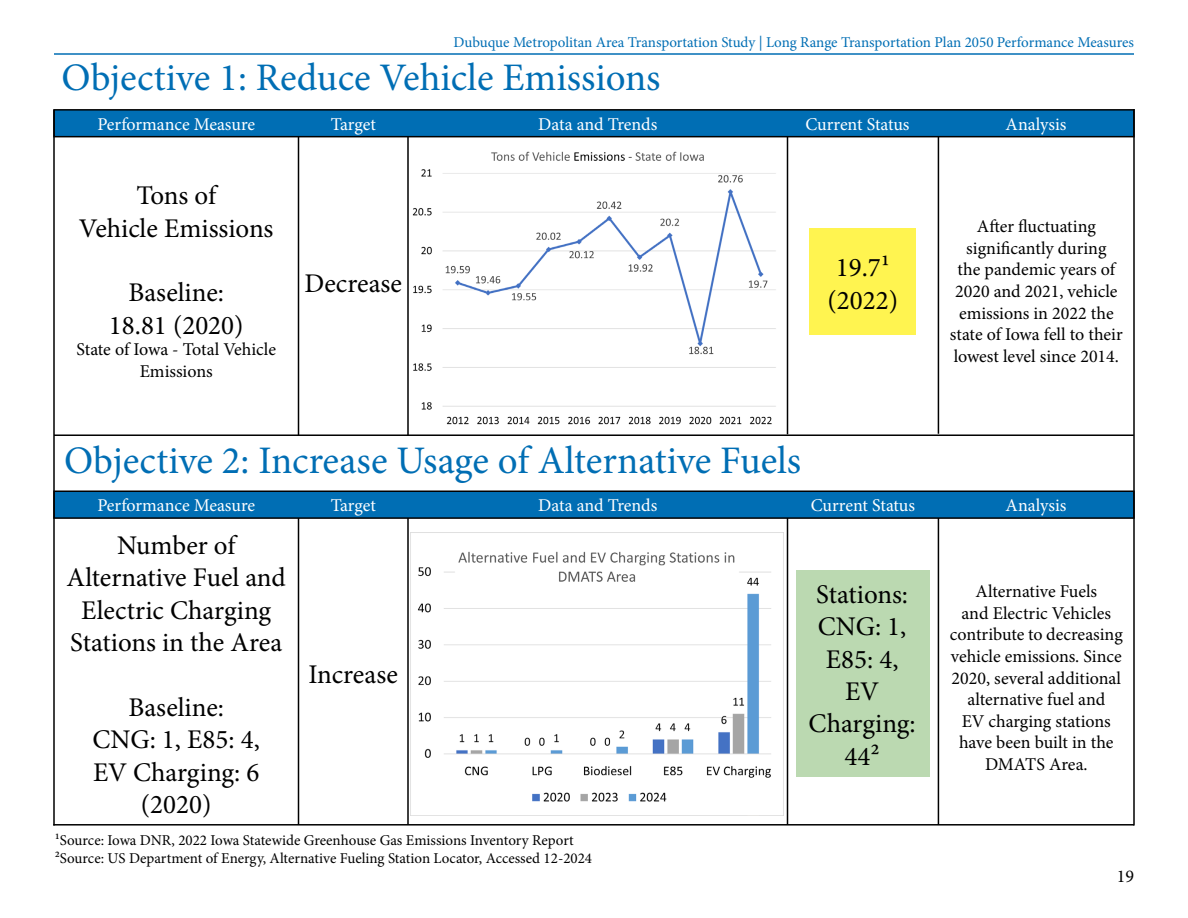
<style>
.page{position:relative;width:1188px;height:918px;background:#fff}
.page>*{position:absolute;margin:0;border:0;box-sizing:border-box;transform-origin:0 0}
.t1{font:39px "Minion Pro";letter-spacing:-.005em;color:#006eb4}
.t2{font:27px/32.4px "Minion Pro";color:#000;text-align:center}
.t3{font:18px/21.6px "Minion Pro";color:#000;text-align:center}
.t4{font:18px "Minion Pro";letter-spacing:-.005em;color:#fff}
.t5{font:15px/18px "Minion Pro";color:#000}
.t6{font:15px "Minion Pro";letter-spacing:-.005em;color:#006eb4}
</style>
<div class="page">
<img style="left:417px;top:551px;width:354px;height:251px">
<img style="left:412px;top:142px;width:375px;height:292px">
<div style="left:810px;top:229px;width:106px;height:106px;background:#fff450"></div>
<div style="left:796px;top:570px;width:134px;height:207px;background:#bbd9b1"></div>
<div style="left:54px;top:110px;width:1080px;height:27px;background:#006eb4"></div>
<div style="left:53px;top:109px;width:1082px;height:28px;border:2px solid #000"></div>
<div style="left:54px;top:491px;width:1080px;height:27px;background:#006eb4"></div>
<div style="left:53px;top:490px;width:1082px;height:29px;border:2px solid #000"></div>
<hr style="left:298px;top:137px;width:1px;height:298px;background:#000">
<hr style="left:54px;top:434px;width:1080px;height:2px;background:#000">
<hr style="left:407px;top:137px;width:2px;height:298px;background:#000">
<hr style="left:787px;top:137px;width:1px;height:297px;background:#000">
<hr style="left:938px;top:137px;width:1px;height:297px;background:#000">
<hr style="left:1133px;top:109px;width:2px;height:717px;background:#000">
<hr style="left:53px;top:110px;width:2px;height:716px;background:#000">
<hr style="left:298px;top:518px;width:1px;height:307px;background:#000">
<hr style="left:53px;top:824px;width:1081px;height:2px;background:#000">
<hr style="left:407px;top:518px;width:2px;height:307px;background:#000">
<hr style="left:787px;top:518px;width:1px;height:307px;background:#000">
<hr style="left:938px;top:518px;width:1px;height:307px;background:#000">
<hr style="left:54px;top:53px;width:1080px;height:2px;background:#006eb4">
<p class="t6" style="left:453px;top:32px;width:682px">Dubuque Metropolitan Area Transportation Study | Long Range Transportation Plan 2050 Performance Measures</p>
<h1 class="t1" style="left:62px;top:51px;width:601px">Objective 1: Reduce Vehicle Emissions</h1>
<p class="t4" style="left:97px;top:112px;width:159px">Performance Measure</p>
<h2 class="t2" style="left:79px;top:180px;width:196px">Tons of<br>Vehicle Emissions</h2>
<h2 class="t2" style="left:109px;top:277px;width:136px">Baseline:<br>18.81 (2020)</h2>
<p class="t3" style="left:76px;top:339px;width:201px">State of Iowa - Total Vehicle<br>Emissions</p>
<p class="t4" style="left:331px;top:112px;width:47px">Target</p>
<h2 class="t2" style="left:304px;top:267px;width:99px">Decrease</h2>
<p class="t4" style="left:538px;top:112px;width:121px">Data and Trends</p>
<p class="t4" style="left:806px;top:112px;width:106px">Current Status</p>
<h2 class="t2" style="left:828px;top:252px;width:72px">19.71 (2022)</h2>
<h1 class="t1" style="left:64px;top:435px;width:739px">Objective 2: Increase Usage of Alternative Fuels</h1>
<p class="t4" style="left:97px;top:493px;width:159px">Performance Measure</p>
<p class="t4" style="left:538px;top:493px;width:121px">Data and Trends</p>
<p class="t4" style="left:331px;top:493px;width:47px">Target</p>
<h2 class="t2" style="left:67px;top:529px;width:221px">Number of<br>Alternative Fuel and<br>Electric Charging<br>Stations in the Area</h2>
<h2 class="t2" style="left:93px;top:691px;width:169px">Baseline:<br>CNG: 1, E85: 4,<br>EV Charging: 6 (2020)</h2>
<h2 class="t2" style="left:308px;top:659px;width:91px">Increase</h2>
<p class="t5" style="left:55px;top:831px;width:539px">1Source: Iowa DNR, 2022 Iowa Statewide Greenhouse Gas Emissions Inventory Report<br>2Source: US Department of Energy, Alternative Fueling Station Locator, Accessed 12-2024</p>
<p class="t4" style="left:811px;top:493px;width:106px">Current Status</p>
<h2 class="t2" style="left:809px;top:578px;width:109px">Stations:<br>CNG: 1,<br>E85: 4,<br>EV<br>Charging:<br>442</h2>
<p class="t4" style="left:1006px;top:112px;width:62px">Analysis</p>
<p class="t3" style="left:950px;top:216px;width:174px">After fluctuating significantly during<br>the pandemic years of<br>2020 and 2021, vehicle emissions in 2022 the state of Iowa fell to their lowest level since 2014.</p>
<p class="t4" style="left:1006px;top:493px;width:62px">Analysis</p>
<p class="t3" style="left:950px;top:581px;width:174px">Alternative Fuels<br>and Electric Vehicles contribute to decreasing vehicle emissions. Since<br>2020, several additional alternative fuel and<br>EV charging stations have been built in the<br>DMATS Area.</p>
<p class="t3" style="left:1117px;top:866px;width:19px">19</p>
</div>
